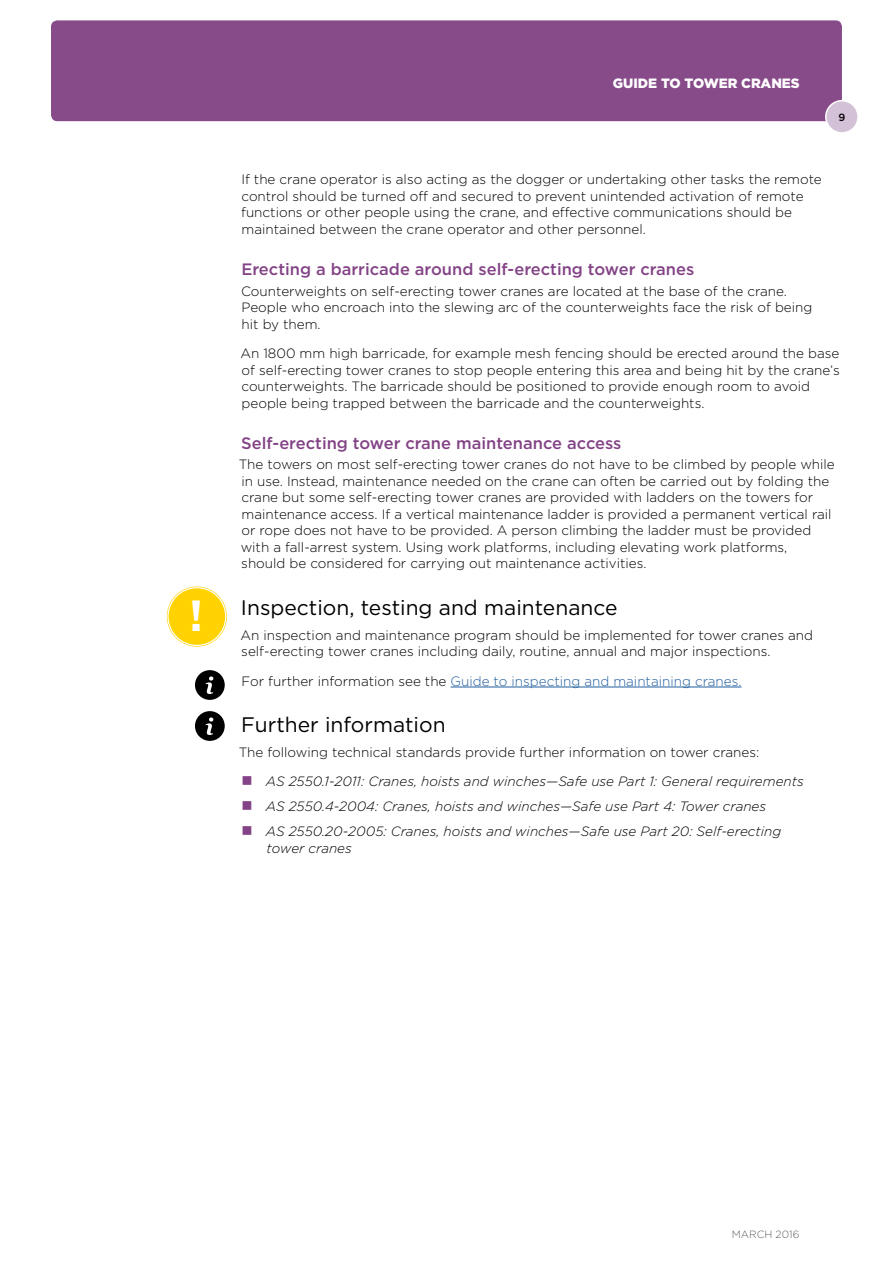
<style>
.page{position:relative;width:893px;height:1263px;background:#fff}
.page>*{position:absolute;margin:0;border:0;box-sizing:border-box;transform-origin:0 0}
.t1{font:700 43.5px "Gotham";color:#fff}
.Header_2{font:21px "Gotham";color:#000}
.Header_3{font:500 16.5px "Gotham";color:#834386}
.Body_copy{font:300 13.5px/16.5px "Gotham";color:#000}
.t2{font:italic 300 13.5px/16.5px "Gotham";color:#000}
.Body_copy-2{font:300 13.5px "Gotham";color:#215e9e}
.t3{font:900 13.5px "Gotham";color:#fff}
.t4{font:300 10.5px "Gotham";color:#5f6062}
.t5{font:500 10.5px "Gotham";color:#000}
.s1{color:#000}
</style>
<div class="page">
<div style="left:51px;top:20px;width:791px;height:101px;background:#874b8a;border-radius:6px"></div>
<div style="left:826px;top:101px;width:32px;height:32px;background:#d3c1d8;border-radius:50%"></div>
<div style="left:825px;top:100px;width:34px;height:34px;border:2px solid #fff;border-radius:50%"></div>
<hr style="left:451px;top:687px;width:290px;height:1px;background:#215e9e">
<div style="left:167px;top:586px;width:60px;height:61px;background:#ffd200;border-radius:50%"></div>
<div style="left:165px;top:585px;width:64px;height:63px;border:1px solid #fff;border-radius:50%"></div>
<div style="left:167px;top:587px;width:59px;height:59px;border:1px solid #fff;border-radius:50%"></div>
<svg style="left:195px;top:670px;width:30px;height:30px"></svg>
<svg style="left:195px;top:711px;width:30px;height:30px"></svg>
<h1 class="t1" style="left:189px;top:589px;width:16px">!</h1>
<p class="t3" style="left:613px;top:75px;width:188px">GUIDE TO TOWER CRANES</p>
<p class="t5" style="left:838px;top:111px;width:8px">9</p>
<p class="Body_copy" style="left:241px;top:171px;width:582px">If the crane operator is also acting as the dogger or undertaking other tasks the remote control should be turned off and secured to prevent unintended activation of remote functions or other people using the crane, and effective communications should be maintained between the crane operator and other personnel.</p>
<p class="Header_3" style="left:241px;top:259px;width:455px">Erecting a barricade around self-erecting tower cranes</p>
<p class="Body_copy" style="left:241px;top:283px;width:573px">Counterweights on self-erecting tower cranes are located at the base of the crane.<br>People who encroach into the slewing arc of the counterweights face the risk of being hit by them.</p>
<p class="Body_copy" style="left:240px;top:345px;width:601px">An 1800 mm high barricade, for example mesh fencing should be erected around the base of self-erecting tower cranes to stop people entering this area and being hit by the crane’s counterweights. The barricade should be positioned to provide enough room to avoid people being trapped between the barricade and the counterweights.</p>
<p class="Header_3" style="left:241px;top:433px;width:382px">Self-erecting tower crane maintenance access</p>
<p class="Body_copy" style="left:239px;top:456px;width:597px">The towers on most self-erecting tower cranes do not have to be climbed by people while in use. Instead, maintenance needed on the crane can often be carried out by folding the crane but some self-erecting tower cranes are provided with ladders on the towers for maintenance access. If a vertical maintenance ladder is provided a permanent vertical rail or rope does not have to be provided. A person climbing the ladder must be provided with a fall-arrest system. Using work platforms, including elevating work platforms,<br>should be considered for carrying out maintenance activities.</p>
<p class="Header_2" style="left:241px;top:595px;width:378px">Inspection, testing and maintenance</p>
<p class="Body_copy" style="left:240px;top:627px;width:574px">An inspection and maintenance program should be implemented for tower cranes and self-erecting tower cranes including daily, routine, annual and major inspections.</p>
<p class="Body_copy-2" style="left:241px;top:673px;width:502px"><span class="s1">For further information see the</span> Guide to inspecting and maintaining cranes.</p>
<p class="Header_2" style="left:241px;top:712px;width:206px">Further information</p>
<p class="Body_copy" style="left:239px;top:744px;width:522px">The following technical standards provide further information on tower cranes:</p>
<p class="t2" style="left:266px;top:773px;width:539px">AS 2550.1-2011: Cranes, hoists and winches—Safe use Part 1: General requirements</p>
<p class="t2" style="left:266px;top:798px;width:502px">AS 2550.4-2004: Cranes, hoists and winches—Safe use Part 4: Tower cranes</p>
<p class="t2" style="left:266px;top:823px;width:517px">AS 2550.20-2005: Cranes, hoists and winches—Safe use Part 20: Self-erecting tower cranes</p>
<p class="t4" style="left:732px;top:1227px;width:69px">MARCH 2016</p>
</div>
